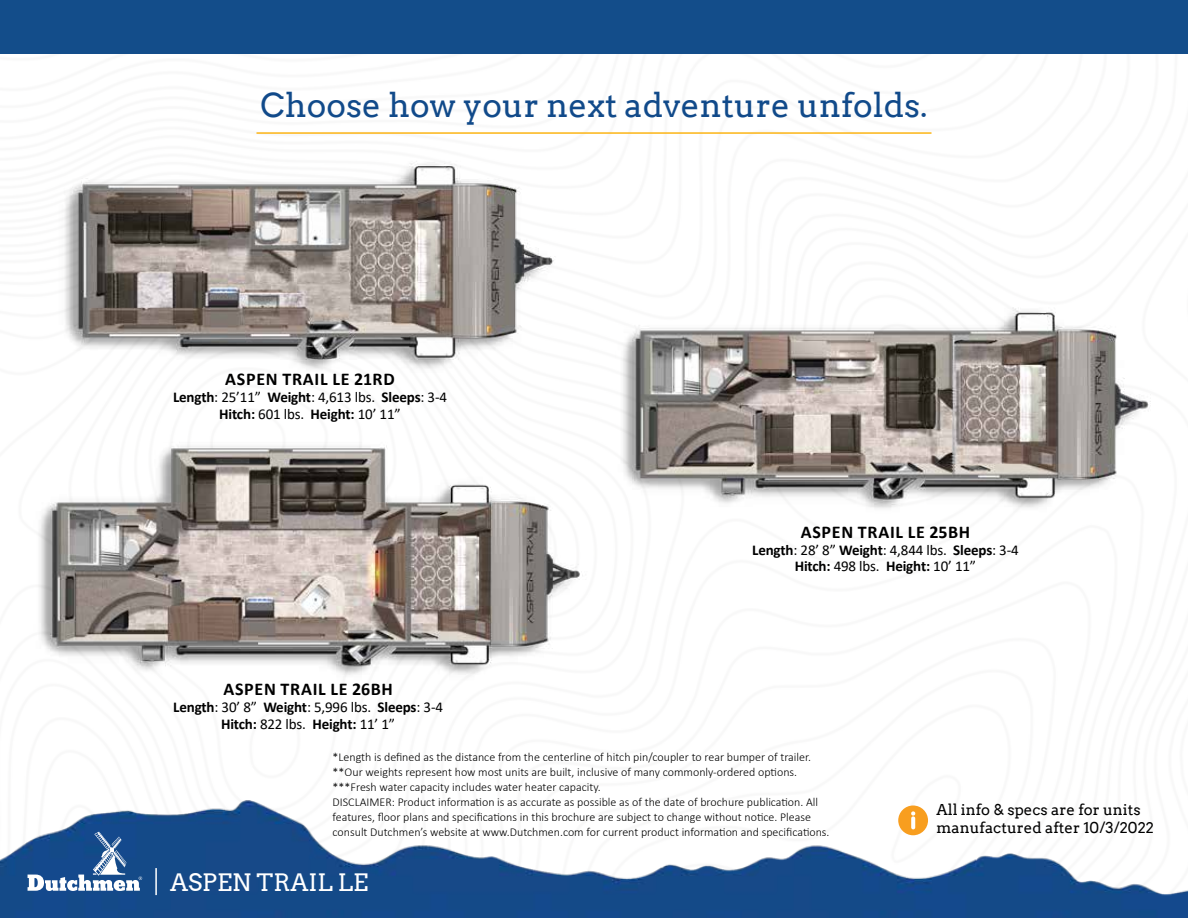
<style>
.page{position:relative;width:1188px;height:918px;background:#fff}
.page>*{position:absolute;margin:0;border:0;box-sizing:border-box;transform-origin:0 0}
.t1{font:33px "Arvo";color:#114a8a}
.t2{font:24px "Arvo";color:#fff}
.t3{font:700 18px "Calibri";letter-spacing:.04em;color:#000}
.t4{font:15px/16.8px "Calibri";letter-spacing:-.01em;color:#000;text-align:center}
.t5{font:15px/18px "Arvo";color:#000}
.t6{font:300 12px/15px "Calibri";color:#000}
.s1{font-weight:700}
</style>
<div class="page">
<img style="left:0;top:800px;width:1188px;height:118px">
<div style="left:0;top:0;width:1188px;height:54px;background:#134d8a"></div>
<div style="left:898px;top:806px;width:30px;height:29px;background:#f89e1f;border-radius:50%"></div>
<svg style="left:911px;top:811px;width:4px;height:18px"></svg>
<svg style="left:28px;top:832px;width:114px;height:59px"></svg>
<hr style="left:155px;top:868px;width:2px;height:27px;background:#fff">
<hr style="left:256px;top:132px;width:676px;height:2px;background:#fcb415">
<img style="left:621px;top:307px;width:530px;height:202px">
<img style="left:38px;top:442px;width:545px;height:235px">
<img style="left:62px;top:161px;width:492px;height:209px">
<h1 class="t1" style="left:261px;top:85px;width:668px">Choose how your next adventure unfolds.</h1>
<h3 class="t3" style="left:225px;top:367px;width:171px">ASPEN TRAIL LE 21RD</h3>
<p class="t4" style="left:173px;top:388px;width:276px"><span class="s1">Length</span>: 25’11” <span class="s1">Weight</span>: 4,613 lbs. <span class="s1">Sleeps</span>: 3-4<br><span class="s1">Hitch:</span> 601 lbs. <span class="s1">Height:</span> 10’ 11”</p>
<h3 class="t3" style="left:223px;top:677px;width:171px">ASPEN TRAIL LE 26BH</h3>
<p class="t4" style="left:173px;top:698px;width:271px"><span class="s1">Length</span>: 30’ 8” <span class="s1">Weight</span>: 5,996 lbs. <span class="s1">Sleeps</span>: 3-4<br><span class="s1">Hitch:</span> 822 lbs. <span class="s1">Height:</span> 11’ 1”</p>
<h3 class="t3" style="left:801px;top:519px;width:171px">ASPEN TRAIL LE 25BH</h3>
<p class="t4" style="left:752px;top:541px;width:268px"><span class="s1">Length</span>: 28’ 8” <span class="s1">Weight</span>: 4,844 lbs. <span class="s1">Sleeps</span>: 3-4<br><span class="s1">Hitch:</span> 498 lbs. <span class="s1">Height:</span> 10’ 11”</p>
<p class="t6" style="left:333px;top:749px;width:498px">*Length is defined as the distance from the centerline of hitch pin/coupler to rear bumper of trailer. **Our weights represent how most units are built, inclusive of many commonly-ordered options. ***Fresh water capacity includes water heater capacity.<br>DISCLAIMER: Product information is as accurate as possible as of the date of brochure publication. All features, floor plans and specifications in this brochure are subject to change without notice. Please consult Dutchmen’s website at www.Dutchmen.com for current product information and specifications.</p>
<h2 class="t2" style="left:170px;top:868px;width:200px">ASPEN TRAIL LE</h2>
<p class="t5" style="left:937px;top:801px;width:219px">All info &amp; specs are for units manufactured after 10/3/2022</p>
</div>
